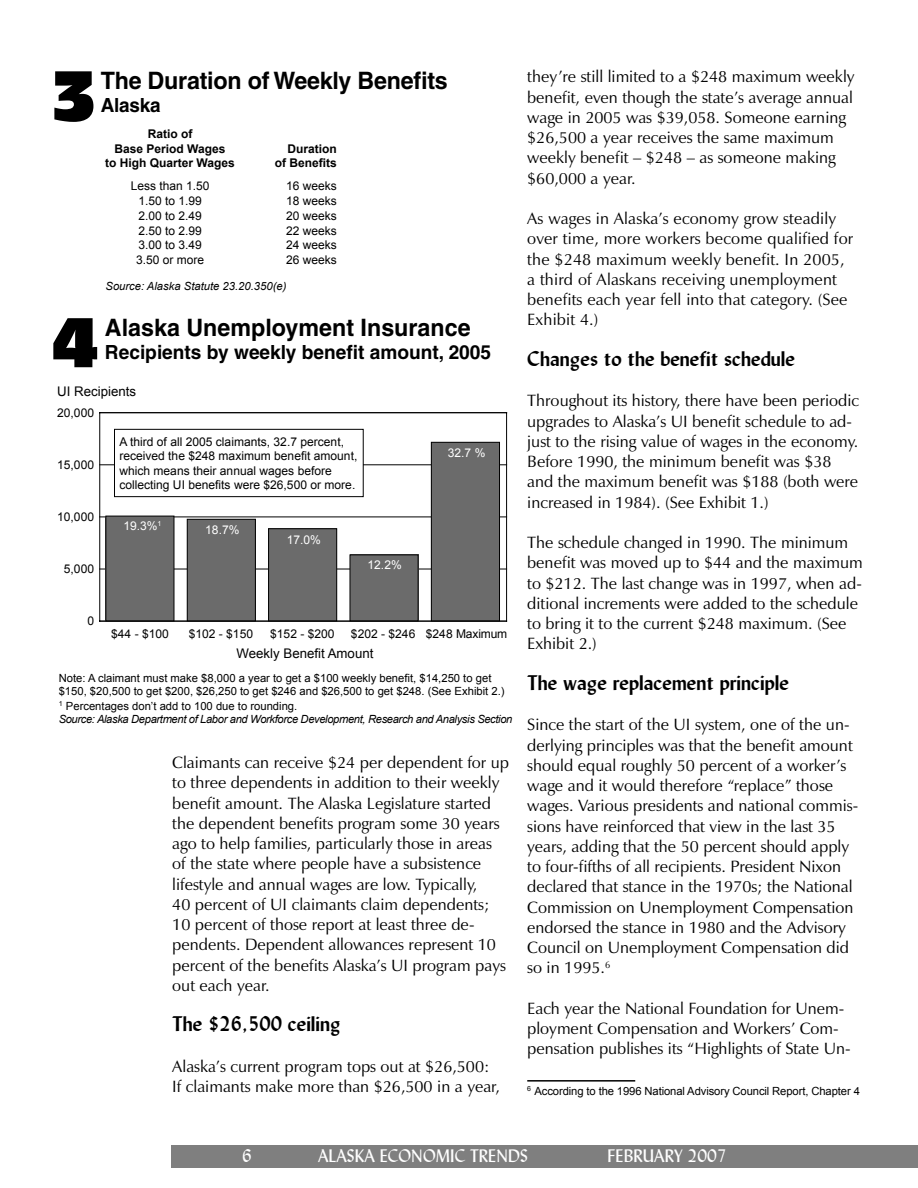
<style>
.page{position:relative;width:918px;height:1188px;background:#fff}
.page>*{position:absolute;margin:0;border:0;box-sizing:border-box;transform-origin:0 0}
.t1{font:66px "Incised 901 BT Compact";color:#000}
.t2{font:700 24px "Helvetica";color:#000}
.t3{font:700 21px "Lydian BT";color:#000}
.t4{font:700 19.5px "Helvetica";color:#000}
.t5{font:18px "Lydian BT";color:#fff}
.t6{font:16.5px/20.2px "Zapf Humanist 601 BT";color:#000}
.t7{font:13.2px "Arial";color:#020202}
.t8{font:12px/14.4px "Arial";color:#020202}
.t9{font:12px "Arial";color:#000}
.t10{font:700 12px/14.4px "Arial";color:#000;text-align:center}
.t11{font:12px "Arial";color:#fff}
.t12{font:11.25px/13.8px "Arial";color:#000}
.t13{font:italic 11.25px "Arial";color:#000}
.t14{font:7.05px "Arial";color:#fff}
.s1{font-style:italic}
</style>
<div class="page">
<div style="left:172px;top:1145px;width:746px;height:23px;background:#7f7f7f"></div>
<hr style="left:527px;top:1080px;width:108px;height:2px;background:#000">
<hr style="left:100px;top:569px;width:407px;height:1px;background:#020202">
<hr style="left:100px;top:517px;width:407px;height:1px;background:#020202">
<hr style="left:100px;top:465px;width:407px;height:1px;background:#020202">
<div style="left:106px;top:516px;width:68px;height:105px;background:#6b6b6b"></div>
<div style="left:106px;top:516px;width:68px;height:105px;border:1px solid #020202"></div>
<div style="left:187px;top:519px;width:68px;height:102px;background:#6b6b6b"></div>
<div style="left:187px;top:519px;width:69px;height:102px;border:1px solid #020202"></div>
<div style="left:269px;top:529px;width:68px;height:92px;background:#6b6b6b"></div>
<div style="left:268px;top:529px;width:69px;height:92px;border:1px solid #020202"></div>
<div style="left:350px;top:555px;width:68px;height:66px;background:#6b6b6b"></div>
<div style="left:350px;top:555px;width:68px;height:66px;border:1px solid #020202"></div>
<div style="left:431px;top:442px;width:69px;height:179px;background:#6b6b6b"></div>
<div style="left:431px;top:442px;width:69px;height:179px;border:1px solid #020202"></div>
<hr style="left:100px;top:621px;width:407px;height:1px;background:#020202">
<hr style="left:506px;top:413px;width:1px;height:208px;background:#020202">
<hr style="left:100px;top:412px;width:407px;height:1px;background:#020202">
<hr style="left:99px;top:413px;width:1px;height:208px;background:#020202">
<div style="left:115px;top:429px;width:248px;height:68px;background:#fff"></div>
<div style="left:114px;top:429px;width:250px;height:68px;border:1px solid #000"></div>
<h2 class="t2" style="left:101px;top:72px;width:349px">The Duration of Weekly Benefits</h2>
<h1 class="t1" style="left:50px;top:57px;width:50px">3</h1>
<p class="t4" style="left:101px;top:98px;width:62px">Alaska</p>
<p class="t10" style="left:105px;top:127px;width:131px">Ratio of<br>Base Period Wages<br>to High Quarter Wages</p>
<p class="t10" style="left:275px;top:141px;width:64px;text-align:right">Duration of Benefits</p>
<p class="t9" style="left:131px;top:180px;width:80px">Less than 1.50</p>
<p class="t9" style="left:286px;top:180px;width:52px">16 weeks</p>
<p class="t9" style="left:138px;top:194px;width:65px">1.50 to 1.99</p>
<p class="t9" style="left:286px;top:194px;width:52px">18 weeks</p>
<p class="t9" style="left:138px;top:209px;width:65px">2.00 to 2.49</p>
<p class="t9" style="left:286px;top:209px;width:52px">20 weeks</p>
<p class="t9" style="left:138px;top:224px;width:65px">2.50 to 2.99</p>
<p class="t9" style="left:286px;top:224px;width:52px">22 weeks</p>
<p class="t9" style="left:138px;top:239px;width:65px">3.00 to 3.49</p>
<p class="t9" style="left:286px;top:239px;width:52px">24 weeks</p>
<p class="t9" style="left:136px;top:253px;width:70px">3.50 or more</p>
<p class="t9" style="left:286px;top:253px;width:52px">26 weeks</p>
<p class="t13" style="left:106px;top:280px;width:182px">Source: Alaska Statute 23.20.350(e)</p>
<h1 class="t1" style="left:51px;top:304px;width:50px">4</h1>
<h2 class="t2" style="left:105px;top:318px;width:367px">Alaska Unemployment Insurance</h2>
<p class="t4" style="left:105px;top:345px;width:388px">Recipients by weekly benefit amount, 2005</p>
<p class="t7" style="left:57px;top:384px;width:80px">UI Recipients</p>
<p class="t8" style="left:57px;top:406px;width:38px">20,000</p>
<p class="t8" style="left:57px;top:458px;width:38px">15,000</p>
<p class="t8" style="left:57px;top:510px;width:38px">10,000</p>
<p class="t8" style="left:64px;top:562px;width:32px">5,000</p>
<p class="t8" style="left:87px;top:614px;width:8px">0</p>
<p class="t8" style="left:119px;top:434px;width:240px">A third of all 2005 claimants, 32.7 percent, received the $248 maximum benefit amount, which means their annual wages before collecting UI benefits were $26,500 or more.</p>
<p class="t14" style="left:158px;top:520px;width:5px">1</p>
<p class="t11" style="left:123px;top:520px;width:36px">19.3%</p>
<p class="t11" style="left:205px;top:523px;width:36px">18.7%</p>
<p class="t11" style="left:287px;top:533px;width:36px">17.0%</p>
<p class="t11" style="left:368px;top:558px;width:36px">12.2%</p>
<p class="t11" style="left:448px;top:446px;width:39px">32.7 %</p>
<p class="t8" style="left:111px;top:627px;width:59px">$44 - $100</p>
<p class="t8" style="left:189px;top:627px;width:66px">$102 - $150</p>
<p class="t8" style="left:270px;top:627px;width:66px">$152 - $200</p>
<p class="t8" style="left:351px;top:627px;width:158px">$202 - $246 $248 Maximum</p>
<p class="t7" style="left:237px;top:646px;width:138px">Weekly Benefit Amount</p>
<p class="t12" style="left:59px;top:671px;width:455px">Note: A claimant must make $8,000 a year to get a $100 weekly benefit, $14,250 to get $150, $20,500 to get $200, $26,250 to get $246 and $26,500 to get $248. (See Exhibit 2.)<br><sup>1</sup> Percentages don’t add to 100 due to rounding.<br><span class="s1">Source: Alaska Department of Labor and Workforce Development, Research and Analysis Section</span></p>
<p class="t6" style="left:172px;top:754px;width:338px">Claimants can receive $24 per dependent for up to three dependents in addition to their weekly benefit amount. The Alaska Legislature started the dependent benefits program some 30 years ago to help families, particularly those in areas of the state where people have a subsistence lifestyle and annual wages are low. Typically,<br>40 percent of UI claimants claim dependents; 10 percent of those report at least three de&shy;pendents. Dependent allowances represent 10 percent of the benefits Alaska’s UI program pays out each year.</p>
<p class="t3" style="left:172px;top:1011px;width:170px">The $26,500 ceiling</p>
<p class="t6" style="left:172px;top:1058px;width:329px">Alaska’s current program tops out at $26,500:<br>If claimants make more than $26,500 in a year,</p>
<p class="t6" style="left:527px;top:68px;width:329px">they’re still limited to a $248 maximum weekly benefit, even though the state’s average annual wage in 2005 was $39,058. Someone earning $26,500 a year receives the same maximum weekly benefit – $248 – as someone making $60,000 a year.</p>
<p class="t6" style="left:527px;top:210px;width:328px">As wages in Alaska’s economy grow steadily over time, more workers become qualified for the $248 maximum weekly benefit. In 2005, a third of Alaskans receiving unemployment benefits each year fell into that category. (See Exhibit 4.)</p>
<p class="t3" style="left:527px;top:346px;width:269px">Changes to the benefit schedule</p>
<p class="t6" style="left:527px;top:392px;width:333px">Throughout its history, there have been periodic upgrades to Alaska’s UI benefit schedule to ad&shy;just to the rising value of wages in the economy.<br>Before 1990, the minimum benefit was $38 and the maximum benefit was $188 (both were increased in 1984). (See Exhibit 1.)</p>
<p class="t6" style="left:527px;top:534px;width:337px">The schedule changed in 1990. The minimum benefit was moved up to $44 and the maximum to $212. The last change was in 1997, when ad&shy;ditional increments were added to the schedule to bring it to the current $248 maximum. (See Exhibit 2.)</p>
<p class="t3" style="left:527px;top:670px;width:263px">The wage replacement principle</p>
<p class="t6" style="left:527px;top:716px;width:333px">Since the start of the UI system, one of the un&shy;derlying principles was that the benefit amount should equal roughly 50 percent of a worker’s wage and it would therefore “replace” those wages. Various presidents and national commis&shy;sions have reinforced that view in the last 35 years, adding that the 50 percent should apply to four-fifths of all recipients. President Nixon declared that stance in the 1970s; the National Commission on Unemployment Compensation endorsed the stance in 1980 and the Advisory Council on Unemployment Compensation did so in 1995.<sup>6</sup></p>
<p class="t6" style="left:527px;top:1000px;width:325px">Each year the National Foundation for Unem&shy;ployment Compensation and Workers’ Com&shy;pensation publishes its “Highlights of State Un-</p>
<p class="t12" style="left:527px;top:1084px;width:334px"><sup>6</sup> According to the 1996 National Advisory Council Report, Chapter 4</p>
<p class="t5" style="left:242px;top:1145px;width:11px">6</p>
<p class="t5" style="left:318px;top:1144px;width:211px">ALASKA ECONOMIC TRENDS</p>
<p class="t5" style="left:608px;top:1144px;width:121px">FEBRUARY 2007</p>
</div>
